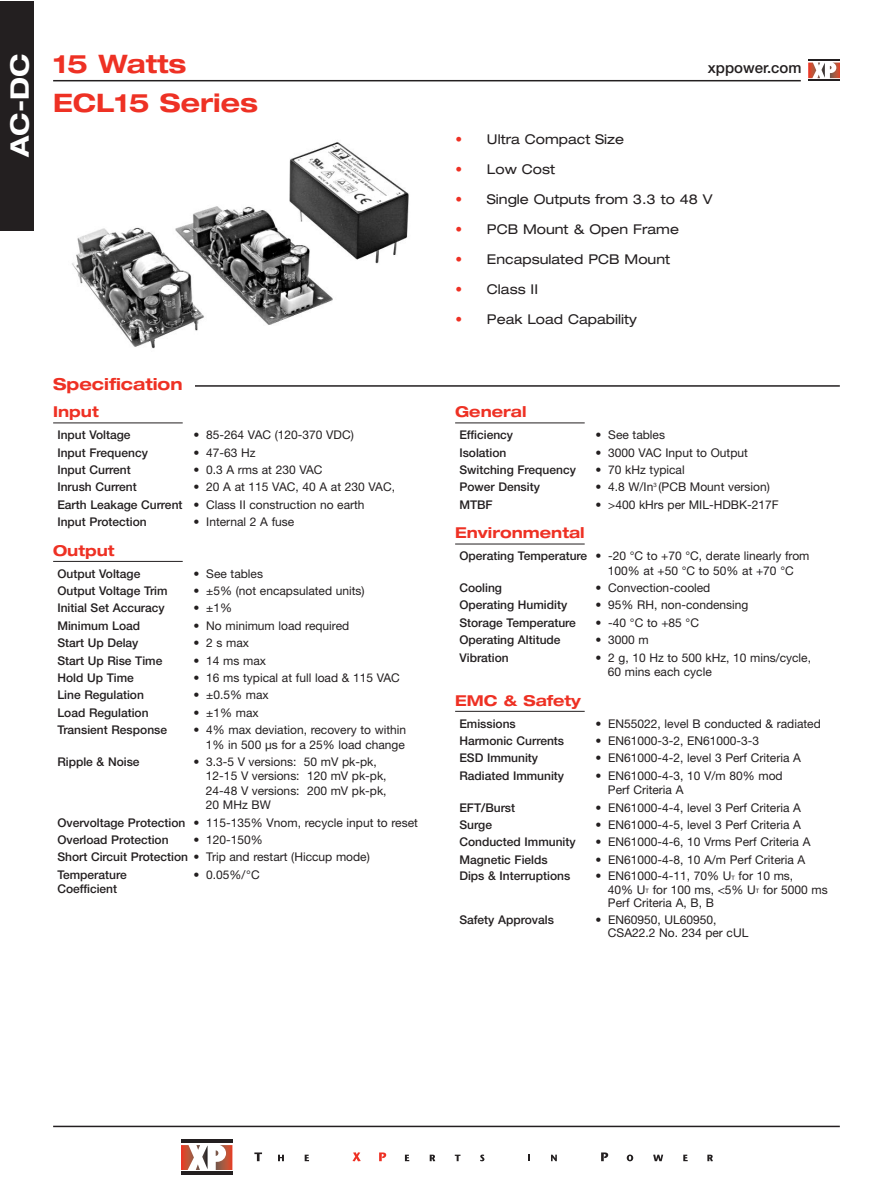
<style>
.page{position:relative;width:893px;height:1187px;background:#fff}
.page>*{position:absolute;margin:0;border:0;box-sizing:border-box;transform-origin:0 0}
.t1{font:700 expanded 25.5px "Helvetica Neue";color:#ee3124}
.t2{font:700 expanded 25.5px "Helvetica Neue";color:#fff}
.t3{font:700 expanded 16.5px "Helvetica Neue";color:#ee3124}
.t4{font:700 expanded 15px "Helvetica Neue";color:#ee3124}
.t5{font:500 15px "Helvetica Neue";color:#231f20}
.t6{font:expanded 13.5px "Helvetica Neue";color:#231f20}
.t7{font:12px/14.4px "Helvetica Neue";color:#231f20}
.t8{font:500 12px/17.4px "Helvetica Neue";color:#231f20}
.s1{font-weight:500}
.s2{font-weight:400}
.s3{color:#ee3124}
.s4{font-size:6px}
</style>
<div class="page">
<hr style="left:53px;top:1125px;width:787px;height:2px;background:#231f20">
<svg style="left:254px;top:1152px;width:8px;height:9px"></svg>
<svg style="left:278px;top:1154px;width:6px;height:7px"></svg>
<svg style="left:305px;top:1154px;width:4px;height:7px"></svg>
<svg style="left:352px;top:1152px;width:9px;height:9px"></svg>
<svg style="left:379px;top:1152px;width:7px;height:9px"></svg>
<svg style="left:405px;top:1154px;width:4px;height:7px"></svg>
<svg style="left:430px;top:1154px;width:5px;height:7px"></svg>
<svg style="left:455px;top:1154px;width:5px;height:7px"></svg>
<svg style="left:480px;top:1154px;width:4px;height:7px"></svg>
<svg style="left:528px;top:1154px;width:2px;height:7px"></svg>
<svg style="left:551px;top:1154px;width:6px;height:7px"></svg>
<svg style="left:601px;top:1152px;width:7px;height:9px"></svg>
<svg style="left:627px;top:1154px;width:6px;height:7px"></svg>
<svg style="left:653px;top:1154px;width:10px;height:7px"></svg>
<svg style="left:683px;top:1154px;width:5px;height:7px"></svg>
<svg style="left:707px;top:1154px;width:6px;height:7px"></svg>
<hr style="left:181px;top:1139px;width:51px;height:3px;background:#231f20">
<svg style="left:181px;top:1145px;width:27px;height:24px"></svg>
<svg style="left:216px;top:1145px;width:16px;height:24px"></svg>
<hr style="left:181px;top:1171px;width:51px;height:3px;background:#231f20">
<div style="left:0;top:1px;width:34px;height:230px;background:#231f20"></div>
<hr style="left:64px;top:385px;width:776px;height:1px;background:#231f20">
<img style="left:72px;top:142px;width:337px;height:207px">
<div style="left:53px;top:376px;width:142px;height:20px;background:#fff"></div>
<hr style="left:53px;top:80px;width:748px;height:1px;background:#231f20">
<hr style="left:53px;top:422px;width:130px;height:1px;background:#231f20">
<hr style="left:53px;top:561px;width:130px;height:1px;background:#231f20">
<hr style="left:808px;top:59px;width:32px;height:2px;background:#231f20">
<svg style="left:808px;top:63px;width:32px;height:15px"></svg>
<hr style="left:808px;top:79px;width:32px;height:2px;background:#231f20">
<hr style="left:455px;top:422px;width:130px;height:1px;background:#231f20">
<hr style="left:455px;top:543px;width:130px;height:1px;background:#231f20">
<hr style="left:455px;top:711px;width:130px;height:1px;background:#231f20">
<h1 class="t2" style="left:10px;top:157px;width:104px;rotate:-90deg">AC-DC</h1>
<h1 class="t1" style="left:53px;top:54px;width:135px">15 Watts</h1>
<h1 class="t1" style="left:53px;top:94px;width:206px">ECL15 Series</h1>
<h2 class="t3" style="left:53px;top:378px;width:131px">Specification</h2>
<p class="t4" style="left:53px;top:406px;width:47px">Input</p>
<p class="t8" style="left:57px;top:427px;width:75px">Input Voltage</p>
<p class="t7" style="left:193px;top:429px;width:162px">• 85-264 VAC (120-370 VDC)</p>
<p class="t8" style="left:57px;top:444px;width:92px">Input Frequency</p>
<p class="t7" style="left:193px;top:446px;width:64px">• 47-63 Hz</p>
<p class="t8" style="left:57px;top:462px;width:75px">Input Current</p>
<p class="t7" style="left:193px;top:463px;width:131px">• 0.3 A rms at 230 VAC</p>
<p class="t8" style="left:57px;top:479px;width:81px">Inrush Current</p>
<p class="t7" style="left:57px;top:479px;width:339px;line-height:17.4px;text-indent:136px">• 20 A at 115 VAC, 40 A at 230 VAC,<br><span class="s1">Earth Leakage Current</span> • Class II construction no earth<br><span class="s1">Input Protection</span></p>
<p class="t7" style="left:193px;top:516px;width:102px">• Internal 2 A fuse</p>
<p class="t4" style="left:53px;top:544px;width:63px">Output</p>
<p class="t8" style="left:57px;top:566px;width:84px">Output Voltage</p>
<p class="t7" style="left:193px;top:567px;width:71px">• See tables</p>
<p class="t8" style="left:57px;top:583px;width:112px">Output Voltage Trim</p>
<p class="t7" style="left:193px;top:584px;width:173px">• ±5% (not encapsulated units)</p>
<p class="t8" style="left:57px;top:600px;width:109px">Initial Set Accuracy</p>
<p class="t7" style="left:193px;top:602px;width:40px">• ±1%</p>
<p class="t8" style="left:57px;top:618px;width:84px">Minimum Load</p>
<p class="t7" style="left:193px;top:619px;width:157px">• No minimum load required</p>
<p class="t8" style="left:57px;top:635px;width:83px">Start Up Delay</p>
<p class="t7" style="left:193px;top:637px;width:57px">• 2 s max</p>
<p class="t8" style="left:57px;top:652px;width:106px">Start Up Rise Time</p>
<p class="t7" style="left:193px;top:654px;width:74px">• 14 ms max</p>
<p class="t8" style="left:57px;top:670px;width:78px">Hold Up Time</p>
<p class="t7" style="left:193px;top:671px;width:208px">• 16 ms typical at full load &amp; 115 VAC</p>
<p class="t8" style="left:57px;top:687px;width:88px">Line Regulation</p>
<p class="t7" style="left:193px;top:689px;width:77px">• ±0.5% max</p>
<p class="t8" style="left:57px;top:705px;width:93px">Load Regulation</p>
<p class="t7" style="left:193px;top:706px;width:67px">• ±1% max</p>
<p class="t8" style="left:57px;top:722px;width:111px">Transient Response</p>
<p class="t7" style="left:193px;top:723px;width:214px;text-align:right">• 4% max deviation, recovery to within<br>1% in 500 µs for a 25% load change</p>
<p class="t8" style="left:57px;top:754px;width:84px">Ripple &amp; Noise</p>
<p class="t7" style="left:206px;top:755px;width:182px;text-indent:-12px">• 3.3-5 V versions: 50 mV pk-pk,<br>12-15 V versions: 120 mV pk-pk,<br>24-48 V versions: 200 mV pk-pk,<br>20 MHz BW</p>
<p class="t8" style="left:57px;top:814px;width:362px">Overvoltage Protection <span class="s2">• 115-135% Vnom, recycle input to reset<br></span>Overload Protection</p>
<p class="t7" style="left:57px;top:832px;width:314px;line-height:17.4px;text-indent:136px">• 120-150%<br><span class="s1">Short Circuit Protection</span> • Trip and restart (Hiccup mode)<br><span class="s1">Temperature</span></p>
<p class="t7" style="left:193px;top:868px;width:68px">• 0.05%/°C</p>
<p class="t8" style="left:57px;top:881px;width:61px">Coefficient</p>
<p class="t5" style="left:708px;top:62px;width:95px">xppower.com</p>
<p class="t6" style="left:456px;top:134px;width:170px"><span class="s3">•</span> Ultra Compact Size</p>
<p class="t6" style="left:456px;top:164px;width:101px"><span class="s3">•</span> Low Cost</p>
<p class="t6" style="left:456px;top:194px;width:259px"><span class="s3">•</span> Single Outputs from 3.3 to 48 V</p>
<p class="t6" style="left:456px;top:224px;width:225px"><span class="s3">•</span> PCB Mount &amp; Open Frame</p>
<p class="t6" style="left:456px;top:254px;width:216px"><span class="s3">•</span> Encapsulated PCB Mount</p>
<p class="t6" style="left:456px;top:284px;width:84px"><span class="s3">•</span> Class II</p>
<p class="t6" style="left:456px;top:314px;width:183px"><span class="s3">•</span> Peak Load Capability</p>
<p class="t4" style="left:455px;top:406px;width:73px">General</p>
<p class="t8" style="left:459px;top:427px;width:55px">Efficiency</p>
<p class="t7" style="left:595px;top:429px;width:71px">• See tables</p>
<p class="t8" style="left:459px;top:444px;width:49px">Isolation</p>
<p class="t7" style="left:595px;top:446px;width:154px">• 3000 VAC Input to Output</p>
<p class="t8" style="left:459px;top:462px;width:118px">Switching Frequency</p>
<p class="t7" style="left:595px;top:463px;width:91px">• 70 kHz typical</p>
<p class="t8" style="left:459px;top:479px;width:82px">Power Density</p>
<p class="t7" style="left:595px;top:481px;width:176px">• 4.8 W/In<sup>3</sup> (PCB Mount version)</p>
<p class="t8" style="left:459px;top:497px;width:35px">MTBF</p>
<p class="t7" style="left:595px;top:498px;width:185px">• &gt;400 kHrs per MIL-HDBK-217F</p>
<p class="t4" style="left:455px;top:527px;width:131px">Environmental</p>
<p class="t7" style="left:608px;top:550px;width:203px;text-indent:-149px"><span class="s1">Operating Temperature</span> • -20 °C to +70 °C, derate linearly from<br>100% at +50 °C to 50% at +70 °C</p>
<p class="t8" style="left:459px;top:580px;width:44px">Cooling</p>
<p class="t7" style="left:595px;top:581px;width:116px">• Convection-cooled</p>
<p class="t8" style="left:459px;top:597px;width:109px">Operating Humidity</p>
<p class="t7" style="left:595px;top:599px;width:154px">• 95% RH, non-condensing</p>
<p class="t8" style="left:459px;top:615px;width:118px">Storage Temperature</p>
<p class="t7" style="left:595px;top:616px;width:105px">• -40 °C to +85 °C</p>
<p class="t8" style="left:459px;top:632px;width:103px">Operating Altitude</p>
<p class="t7" style="left:595px;top:634px;width:55px">• 3000 m</p>
<p class="t8" style="left:459px;top:649px;width:51px">Vibration</p>
<p class="t7" style="left:608px;top:651px;width:205px;text-indent:-12px">• 2 g, 10 Hz to 500 kHz, 10 mins/cycle,<br>60 mins each cycle</p>
<p class="t4" style="left:455px;top:694px;width:127px">EMC &amp; Safety</p>
<p class="t8" style="left:459px;top:715px;width:58px">Emissions</p>
<p class="t7" style="left:595px;top:717px;width:227px">• EN55022, level B conducted &amp; radiated</p>
<p class="t8" style="left:459px;top:733px;width:106px">Harmonic Currents</p>
<p class="t7" style="left:595px;top:734px;width:165px">• EN61000-3-2, EN61000-3-3</p>
<p class="t8" style="left:459px;top:750px;width:80px">ESD Immunity</p>
<p class="t7" style="left:595px;top:752px;width:207px">• EN61000-4-2, level 3 Perf Criteria A</p>
<p class="t8" style="left:459px;top:767px;width:106px">Radiated Immunity</p>
<p class="t7" style="left:608px;top:769px;width:176px;text-indent:-12px">• EN61000-4-3, 10 V/m 80% mod<br>Perf Criteria A</p>
<p class="t8" style="left:459px;top:799px;width:57px">EFT/Burst</p>
<p class="t7" style="left:595px;top:801px;width:207px">• EN61000-4-4, level 3 Perf Criteria A</p>
<p class="t8" style="left:459px;top:817px;width:34px">Surge</p>
<p class="t7" style="left:595px;top:818px;width:207px">• EN61000-4-5, level 3 Perf Criteria A</p>
<p class="t8" style="left:459px;top:834px;width:118px">Conducted Immunity</p>
<p class="t7" style="left:595px;top:836px;width:217px">• EN61000-4-6, 10 Vrms Perf Criteria A</p>
<p class="t8" style="left:459px;top:851px;width:90px">Magnetic Fields</p>
<p class="t7" style="left:595px;top:853px;width:211px">• EN61000-4-8, 10 A/m Perf Criteria A</p>
<p class="t8" style="left:459px;top:868px;width:112px">Dips &amp; Interruptions</p>
<p class="t7" style="left:608px;top:870px;width:221px;line-height:13.5px;text-indent:-12px">• EN61000-4-11, 70% U<span class="s4">T</span> for 10 ms,<br>40% U<span class="s4">T</span> for 100 ms, &lt;5% U<span class="s4">T</span> for 5000 ms<br>Perf Criteria A, B, B</p>
<p class="t8" style="left:459px;top:911px;width:96px">Safety Approvals</p>
<p class="t7" style="left:608px;top:913px;width:142px;line-height:13.5px;text-indent:-12px">• EN60950, UL60950,<br>CSA22.2 No. 234 per cUL</p>
</div>
